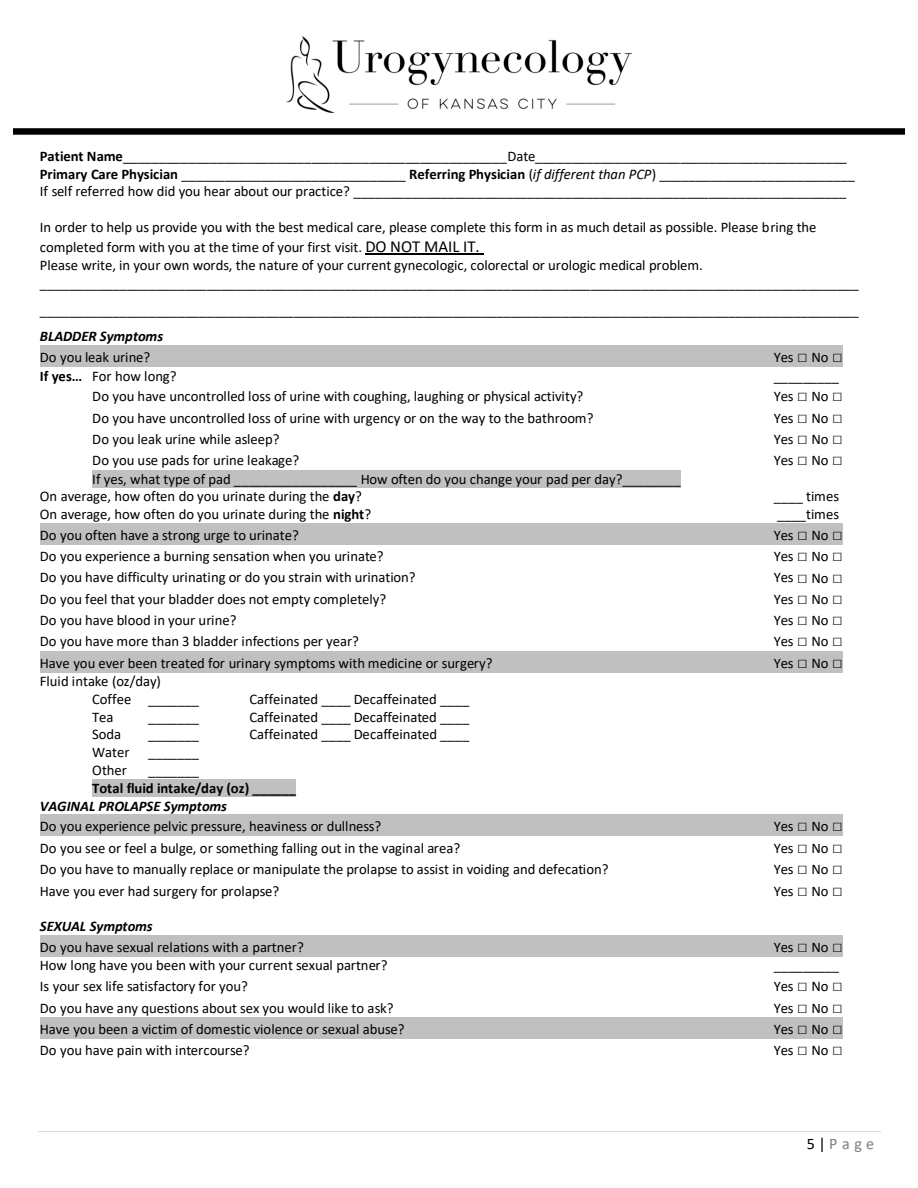
<style>
.page{position:relative;width:918px;height:1188px;background:#fff}
.page>*{position:absolute;margin:0;border:0;box-sizing:border-box;transform-origin:0 0}
.t1{font:16.05px "Calibri";color:#7f7f7f}
.t2{font:14.7px/17.7px "Calibri";color:#000}
.t3{font:italic 700 14.7px "Calibri";letter-spacing:-.005em;color:#000}
.t4{font:700 14.7px "Calibri";letter-spacing:.005em;color:#000}
.s1{font-weight:700}
.s2{font-style:italic}
.s3{font-size:16.8px}
.s4{font-size:17.4px}
.s5{color:#000}
</style>
<div class="page">
<img style="left:286px;top:36px;width:346px;height:76px">
<hr style="left:38px;top:1131px;width:843px;height:1px;background:#d9d9d9">
<img style="left:14px;top:128px;width:890px;height:7px">
<hr style="left:366px;top:254px;width:118px;height:1px;background:#000">
<div style="left:40px;top:346px;width:803px;height:21px;background:#c0c0c0"></div>
<div style="left:92px;top:470px;width:589px;height:18px;background:#c0c0c0"></div>
<div style="left:40px;top:523px;width:803px;height:21px;background:#c0c0c0"></div>
<div style="left:40px;top:651px;width:803px;height:22px;background:#c0c0c0"></div>
<div style="left:92px;top:779px;width:204px;height:18px;background:#c0c0c0"></div>
<div style="left:40px;top:814px;width:803px;height:22px;background:#c0c0c0"></div>
<div style="left:40px;top:935px;width:803px;height:22px;background:#c0c0c0"></div>
<div style="left:40px;top:1017px;width:803px;height:21px;background:#c0c0c0"></div>
<p class="t2" style="left:40px;top:147px;width:817px"><span class="s1">Patient Name</span>_____________________________________________________Date___________________________________________<br><span class="s1">Primary Care Physician</span> _______________________________ <span class="s1">Referring Physician</span> (<span class="s2">if different than PCP</span>) ___________________________<br>If self referred how did you hear about our practice? ____________________________________________________________________</p>
<p class="t2" style="left:40px;top:217px;width:778px;line-height:20px">In order to help us provide you with the best medical care, please complete this form in as much detail as possible. Please bring the completed form with you at the time of your first visit. <span class="s3">DO NOT MAIL IT.</span></p>
<p class="t2" style="left:40px;top:256px;width:820px;line-height:18.1px">Please write, in your own words, the nature of your current gynecologic, colorectal or urologic medical problem. _________________________________________________________________________________________________________________</p>
<p class="t2" style="left:40px;top:301px;width:820px">_________________________________________________________________________________________________________________</p>
<p class="t3" style="left:40px;top:326px;width:125px">BLADDER Symptoms</p>
<p class="t2" style="left:40px;top:348px;width:112px">Do you leak urine?</p>
<p class="t2" style="left:774px;top:348px;width:70px">Yes <span class="s4">□</span> No <span class="s4">□</span></p>
<p class="t2" style="left:40px;top:366px;width:138px"><span class="s1">If yes…</span> For how long?</p>
<p class="t2" style="left:774px;top:366px;width:67px">_________</p>
<p class="t2" style="left:92px;top:387px;width:493px">Do you have uncontrolled loss of urine with coughing, laughing or physical activity?</p>
<p class="t2" style="left:774px;top:387px;width:70px">Yes <span class="s4">□</span> No <span class="s4">□</span></p>
<p class="t2" style="left:92px;top:409px;width:503px">Do you have uncontrolled loss of urine with urgency or on the way to the bathroom?</p>
<p class="t2" style="left:774px;top:409px;width:70px">Yes <span class="s4">□</span> No <span class="s4">□</span></p>
<p class="t2" style="left:92px;top:430px;width:189px">Do you leak urine while asleep?</p>
<p class="t2" style="left:774px;top:430px;width:70px">Yes <span class="s4">□</span> No <span class="s4">□</span></p>
<p class="t2" style="left:92px;top:451px;width:209px">Do you use pads for urine leakage?</p>
<p class="t2" style="left:774px;top:451px;width:70px">Yes <span class="s4">□</span> No <span class="s4">□</span></p>
<p class="t2" style="left:40px;top:469px;width:642px;text-indent:52px">If yes, what type of pad _________________ How often do you change your pad per day?________<br>On average, how often do you urinate during the <span class="s1">day</span>?</p>
<p class="t2" style="left:774px;top:487px;width:67px">____ times</p>
<p class="t2" style="left:40px;top:505px;width:333px">On average, how often do you urinate during the <span class="s1">night</span>?</p>
<p class="t2" style="left:777px;top:505px;width:63px">____times</p>
<p class="t2" style="left:40px;top:526px;width:261px">Do you often have a strong urge to urinate?</p>
<p class="t2" style="left:774px;top:526px;width:70px">Yes <span class="s4">□</span> No <span class="s4">□</span></p>
<p class="t2" style="left:40px;top:547px;width:345px">Do you experience a burning sensation when you urinate?</p>
<p class="t2" style="left:774px;top:547px;width:70px">Yes <span class="s4">□</span> No <span class="s4">□</span></p>
<p class="t2" style="left:40px;top:568px;width:377px">Do you have difficulty urinating or do you strain with urination?</p>
<p class="t2" style="left:774px;top:568px;width:70px">Yes <span class="s4">□</span> No <span class="s4">□</span></p>
<p class="t2" style="left:40px;top:590px;width:348px">Do you feel that your bladder does not empty completely?</p>
<p class="t2" style="left:774px;top:590px;width:70px">Yes <span class="s4">□</span> No <span class="s4">□</span></p>
<p class="t2" style="left:40px;top:611px;width:198px">Do you have blood in your urine?</p>
<p class="t2" style="left:774px;top:611px;width:70px">Yes <span class="s4">□</span> No <span class="s4">□</span></p>
<p class="t2" style="left:40px;top:632px;width:321px">Do you have more than 3 bladder infections per year?</p>
<p class="t2" style="left:774px;top:632px;width:70px">Yes <span class="s4">□</span> No <span class="s4">□</span></p>
<p class="t2" style="left:40px;top:654px;width:454px">Have you ever been treated for urinary symptoms with medicine or surgery?</p>
<p class="t2" style="left:774px;top:654px;width:70px">Yes <span class="s4">□</span> No <span class="s4">□</span></p>
<p class="t2" style="left:92px;top:672px;width:108px;text-indent:-52px">Fluid intake (oz/day)<br>Coffee _______</p>
<p class="t2" style="left:250px;top:690px;width:221px">Caffeinated ____ Decaffeinated ____</p>
<p class="t2" style="left:92px;top:707px;width:23px">Tea</p>
<p class="t2" style="left:92px;top:725px;width:31px">Soda</p>
<p class="t2" style="left:92px;top:743px;width:39px">Water</p>
<p class="t2" style="left:148px;top:707px;width:52px">_______</p>
<p class="t2" style="left:250px;top:707px;width:221px">Caffeinated ____ Decaffeinated ____</p>
<p class="t2" style="left:148px;top:725px;width:52px">_______</p>
<p class="t2" style="left:250px;top:725px;width:222px">Caffeinated ____ Decaffeinated ____</p>
<p class="t2" style="left:148px;top:743px;width:52px">_______</p>
<p class="t2" style="left:92px;top:761px;width:36px">Other</p>
<p class="t2" style="left:148px;top:761px;width:52px">_______</p>
<p class="t4" style="left:92px;top:778px;width:205px">Total fluid intake/day (oz) ______</p>
<p class="t3" style="left:40px;top:795px;width:189px">VAGINAL PROLAPSE Symptoms</p>
<p class="t2" style="left:40px;top:817px;width:343px">Do you experience pelvic pressure, heaviness or dullness?</p>
<p class="t2" style="left:774px;top:817px;width:70px">Yes <span class="s4">□</span> No <span class="s4">□</span></p>
<p class="t2" style="left:40px;top:838px;width:422px">Do you see or feel a bulge, or something falling out in the vaginal area?</p>
<p class="t2" style="left:774px;top:838px;width:70px">Yes <span class="s4">□</span> No <span class="s4">□</span></p>
<p class="t2" style="left:40px;top:860px;width:570px">Do you have to manually replace or manipulate the prolapse to assist in voiding and defecation?</p>
<p class="t2" style="left:774px;top:860px;width:70px">Yes <span class="s4">□</span> No <span class="s4">□</span></p>
<p class="t2" style="left:40px;top:881px;width:241px">Have you ever had surgery for prolapse?</p>
<p class="t2" style="left:774px;top:881px;width:70px">Yes <span class="s4">□</span> No <span class="s4">□</span></p>
<p class="t3" style="left:40px;top:916px;width:114px">SEXUAL Symptoms</p>
<p class="t2" style="left:40px;top:938px;width:265px">Do you have sexual relations with a partner?</p>
<p class="t2" style="left:774px;top:938px;width:70px">Yes <span class="s4">□</span> No <span class="s4">□</span></p>
<p class="t2" style="left:40px;top:956px;width:349px">How long have you been with your current sexual partner?</p>
<p class="t2" style="left:774px;top:956px;width:67px">_________</p>
<p class="t2" style="left:40px;top:977px;width:210px">Is your sex life satisfactory for you?</p>
<p class="t2" style="left:774px;top:977px;width:70px">Yes <span class="s4">□</span> No <span class="s4">□</span></p>
<p class="t2" style="left:40px;top:999px;width:355px">Do you have any questions about sex you would like to ask?</p>
<p class="t2" style="left:774px;top:999px;width:70px">Yes <span class="s4">□</span> No <span class="s4">□</span></p>
<p class="t2" style="left:40px;top:1020px;width:366px">Have you been a victim of domestic violence or sexual abuse?</p>
<p class="t2" style="left:774px;top:1020px;width:70px">Yes <span class="s4">□</span> No <span class="s4">□</span></p>
<p class="t2" style="left:40px;top:1041px;width:211px">Do you have pain with intercourse?</p>
<p class="t2" style="left:774px;top:1041px;width:70px">Yes <span class="s4">□</span> No <span class="s4">□</span></p>
<p class="t1" style="left:807px;top:1132px;width:69px"><span class="s5">5 |</span> Page</p>
</div>
